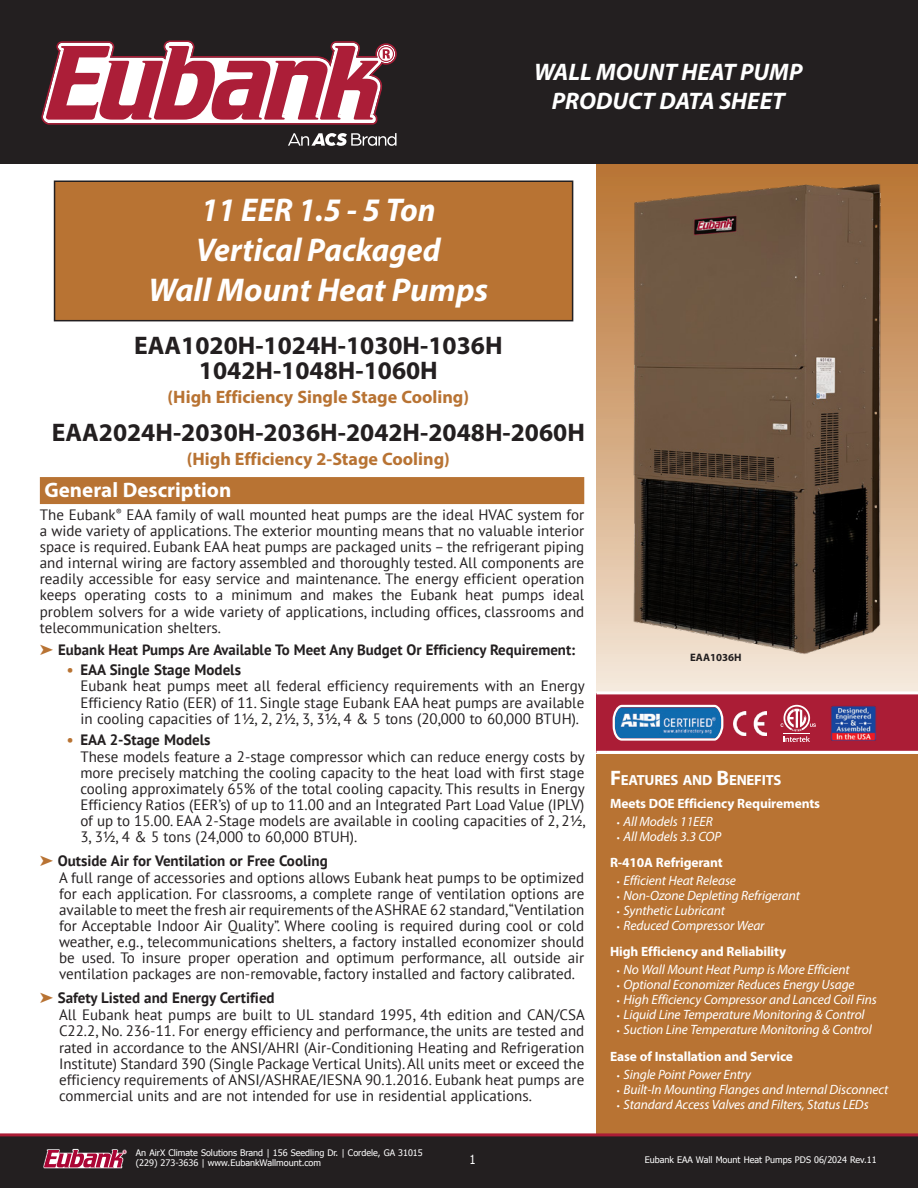
<style>
.page{position:relative;width:918px;height:1188px;background:#fff}
.page>*{position:absolute;margin:0;border:0;box-sizing:border-box;transform-origin:0 0}
.t1{font:italic 700 33px "Myriad Pro";color:#fff;scale:.96 1}
.t2{font:italic 700 33px "Myriad Pro";color:#fff}
.Highlight_Bullet_Title{font:700 25.5px "Myriad Pro";color:#231f20}
.t3{font:italic 700 24px "Myriad Pro";color:#fff}
.subhead{font:700 21px "Myriad Pro";color:#fff}
.Highlight_Bullet_Title-2{font:700 18px "Myriad Pro";color:#b87333}
.subhead-2{font:15px/16.2px "PT Sans";color:#231f20;text-align:justify}
.body_copy{font:15px/16px "PT Sans";color:#231f20;text-align:justify}
.subhead-3{font:700 15px "PT Sans";color:#231f20}
.body_copy-2{font:700 15px "PT Sans";color:#231f20}
.Section_Header{font:700 14.7px "Myriad Pro";letter-spacing:-.015em;color:#fff}
.t4{font:italic 13.5px "Myriad Pro";letter-spacing:-.01em;color:#fff}
.dehum_chart{font:700 13.5px "Myriad Pro";letter-spacing:-.01em;color:#fff}
.chart{font:12.6px "Tahoma";color:#fff;scale:.9 1}
.t5{font:700 10.8px "Myriad Pro";color:#231f20}
.t6{font:9px "Tahoma";color:#fff}
.s1{color:#b87333}
.s2{font-size:21px}
.s3{font-size:10.5px}
</style>
<div class="page">
<div style="left:40px;top:477px;width:544px;height:27px;background:#b87333"></div>
<div style="left:596px;top:745px;width:322px;height:391px;background:#b87333"></div>
<svg style="left:596px;top:163px;width:322px;height:528px"></svg>
<div style="left:55px;top:181px;width:518px;height:140px;background:#b87333"></div>
<div style="left:54px;top:181px;width:519px;height:140px;border:2px solid #231f20"></div>
<div style="left:596px;top:693px;width:322px;height:59px;background:#ab1d36"></div>
<hr style="left:596px;top:691px;width:322px;height:3px;background:#fff">
<hr style="left:596px;top:751px;width:322px;height:3px;background:#fff">
<svg style="left:612px;top:704px;width:112px;height:37px"></svg>
<img style="left:831px;top:706px;width:45px;height:35px">
<img style="left:733px;top:711px;width:33px;height:24px">
<svg style="left:781px;top:705px;width:35px;height:37px"></svg>
<div style="left:0;top:1134px;width:918px;height:54px;background:#231f20"></div>
<hr style="left:0;top:1133px;width:918px;height:3px;background:#ab1d36">
<svg style="left:43px;top:1149px;width:84px;height:20px"></svg>
<div style="left:0;top:0;width:918px;height:163px;background:#231f20"></div>
<svg style="left:41px;top:40px;width:356px;height:85px"></svg>
<svg style="left:288px;top:133px;width:109px;height:13px"></svg>
<img style="left:623px;top:172px;width:276px;height:489px">
<p class="t3" style="left:534px;top:56px;width:270px">WALL MOUNT HEAT PUMP</p>
<p class="t3" style="left:552px;top:85px;width:235px">PRODUCT DATA SHEET</p>
<p class="t1" style="left:201px;top:189px;width:246px">11 EER 1.5 - 5 Ton</p>
<p class="t1" style="left:196px;top:228px;width:256px">Vertical Packaged</p>
<p class="t2" style="left:149px;top:268px;width:341px">Wall Mount Heat Pumps</p>
<p class="Highlight_Bullet_Title" style="left:134px;top:329px;width:370px">EAA1020H-1024H-1030H-1036H</p>
<p class="Highlight_Bullet_Title" style="left:199px;top:354px;width:240px">1042H-1048H-1060H</p>
<p class="Highlight_Bullet_Title-2" style="left:168px;top:385px;width:303px">(High Efficiency Single Stage Cooling)</p>
<p class="Highlight_Bullet_Title" style="left:52px;top:416px;width:535px">EAA2024H-2030H-2036H-2042H-2048H-2060H</p>
<p class="Highlight_Bullet_Title-2" style="left:187px;top:447px;width:265px">(High Efficiency 2-Stage Cooling)</p>
<p class="subhead" style="left:45px;top:476px;width:188px">General Description</p>
<p class="subhead-2" style="left:40px;top:506px;width:546px">The Eubank<sup>®</sup> EAA family of wall mounted heat pumps are the ideal HVAC system for a wide variety of applications. The exterior mounting means that no valuable interior space is required. Eubank EAA heat pumps are packaged units – the refrigerant piping and internal wiring are factory assembled and thoroughly tested. All components are readily accessible for easy service and maintenance. The energy efficient operation keeps operating costs to a minimum and makes the Eubank heat pumps ideal problem solvers for a wide variety of applications, including offices, classrooms and telecommunication shelters.</p>
<p class="subhead-3" style="left:40px;top:640px;width:537px"><span class="s1">➤</span> Eubank Heat Pumps Are Available To Meet Any Budget Or Efficiency Requirement:</p>
<p class="subhead-3" style="left:67px;top:660px;width:176px"><span class="s1">•</span> EAA Single Stage Models</p>
<p class="subhead-2" style="left:80px;top:678px;width:506px">Eubank heat pumps meet all federal efficiency requirements with an Energy Efficiency Ratio (EER) of 11. Single stage Eubank EAA heat pumps are available in cooling capacities of 1½, 2, 2½, 3, 3½, 4 &amp; 5 tons (20,000 to 60,000 BTUH).</p>
<p class="subhead-3" style="left:67px;top:730px;width:145px"><span class="s1">•</span> EAA 2-Stage Models</p>
<p class="body_copy" style="left:80px;top:748px;width:507px">These models feature a 2-stage compressor which can reduce energy costs by more precisely matching the cooling capacity to the heat load with first stage cooling approximately 65% of the total cooling capacity. This results in Energy Efficiency Ratios (EER’s) of up to 11.00 and an Integrated Part Load Value (IPLV) of up to 15.00. EAA 2-Stage models are available in cooling capacities of 2, 2½, 3, 3½, 4 &amp; 5 tons (24,000 to 60,000 BTUH).</p>
<p class="subhead-3" style="left:40px;top:851px;width:289px"><span class="s1">➤</span> Outside Air for Ventilation or Free Cooling</p>
<p class="subhead-2" style="left:59px;top:869px;width:527px">A full range of accessories and options allows Eubank heat pumps to be optimized for each application. For classrooms, a complete range of ventilation options are available to meet the fresh air requirements of the ASHRAE 62 standard,“Ventilation for Acceptable Indoor Air Quality”. Where cooling is required during cool or cold weather, e.g., telecommunications shelters, a factory installed economizer should be used. To insure proper operation and optimum performance, all outside air ventilation packages are non-removable, factory installed and factory calibrated.</p>
<p class="body_copy-2" style="left:40px;top:988px;width:236px"><span class="s1">➤</span> Safety Listed and Energy Certified</p>
<p class="subhead-2" style="left:59px;top:1007px;width:527px">All Eubank heat pumps are built to UL standard 1995, 4th edition and CAN/CSA C22.2, No. 236-11. For energy efficiency and performance, the units are tested and rated in accordance to the ANSI/AHRI (Air-Conditioning Heating and Refrigeration Institute) Standard 390 (Single Package Vertical Units). All units meet or exceed the efficiency requirements of ANSI/ASHRAE/IESNA 90.1.2016. Eubank heat pumps are commercial units and are not intended for use in residential applications.</p>
<p class="t5" style="left:690px;top:650px;width:53px">EAA1036H</p>
<p class="Section_Header" style="left:610px;top:771px;width:173px"><span class="s2">F</span>EATURES AND <span class="s2">B</span>ENEFITS</p>
<p class="dehum_chart" style="left:610px;top:795px;width:211px">Meets DOE Efficiency Requirements</p>
<p class="t4" style="left:617px;top:813px;width:97px"><span class="s3">•</span> All Models 11EER</p>
<p class="t4" style="left:617px;top:828px;width:106px"><span class="s3">•</span> All Models 3.3 COP</p>
<p class="dehum_chart" style="left:610px;top:854px;width:114px">R-410A Refrigerant</p>
<p class="t4" style="left:617px;top:872px;width:121px"><span class="s3">•</span> Efficient Heat Release</p>
<p class="t4" style="left:617px;top:887px;width:185px"><span class="s3">•</span> Non-Ozone Depleting Refrigerant</p>
<p class="t4" style="left:617px;top:902px;width:110px"><span class="s3">•</span> Synthetic Lubricant</p>
<p class="t4" style="left:617px;top:917px;width:149px"><span class="s3">•</span> Reduced Compressor Wear</p>
<p class="dehum_chart" style="left:610px;top:943px;width:178px">High Efficiency and Reliability</p>
<p class="t4" style="left:617px;top:961px;width:234px"><span class="s3">•</span> No Wall Mount Heat Pump is More Efficient</p>
<p class="t4" style="left:617px;top:976px;width:239px"><span class="s3">•</span> Optional Economizer Reduces Energy Usage</p>
<p class="t4" style="left:617px;top:991px;width:262px"><span class="s3">•</span> High Efficiency Compressor and Lanced Coil Fins</p>
<p class="t4" style="left:617px;top:1006px;width:249px"><span class="s3">•</span> Liquid Line Temperature Monitoring &amp; Control</p>
<p class="t4" style="left:617px;top:1021px;width:257px"><span class="s3">•</span> Suction Line Temperature Monitoring &amp; Control</p>
<p class="dehum_chart" style="left:610px;top:1047px;width:184px">Ease of Installation and Service</p>
<p class="t4" style="left:617px;top:1066px;width:136px"><span class="s3">•</span> Single Point Power Entry</p>
<p class="t4" style="left:617px;top:1081px;width:273px"><span class="s3">•</span> Built-In Mounting Flanges and Internal Disconnect</p>
<p class="t4" style="left:617px;top:1096px;width:253px"><span class="s3">•</span> Standard Access Valves and Filters, Status LEDs</p>
<p class="t6" style="left:136px;top:1147px;width:288px">An AirX Climate Solutions Brand | 156 Seedling Dr. | Cordele, GA 31015</p>
<p class="t6" style="left:136px;top:1157px;width:187px">(229) 273-3636 | www.EubankWallmount.com</p>
<p class="chart" style="left:470px;top:1151px;width:8px">1</p>
<p class="t6" style="left:645px;top:1154px;width:233px">Eubank EAA Wall Mount Heat Pumps PDS 06/2024 Rev.11</p>
</div>
